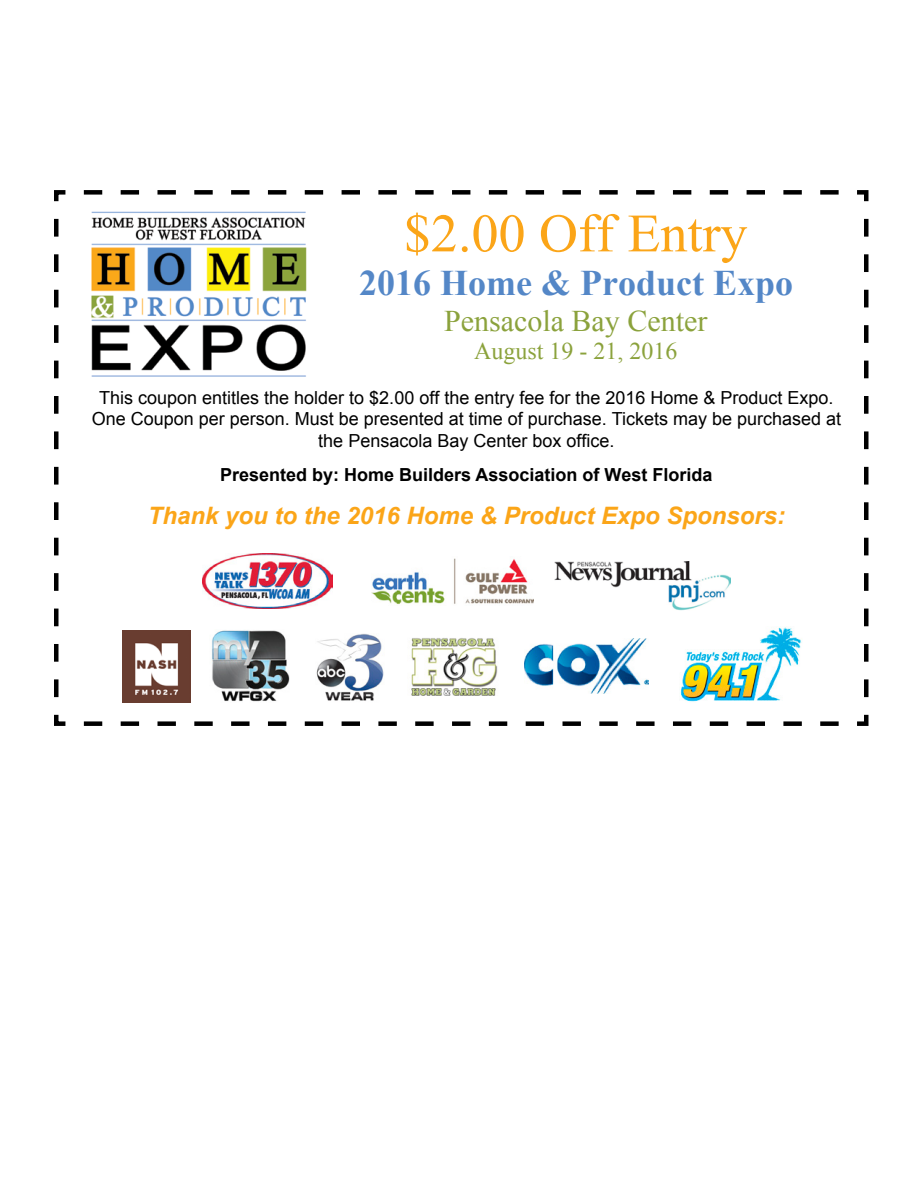
<style>
.page{position:relative;width:918px;height:1188px;background:#fff}
.page>*{position:absolute;margin:0;border:0;box-sizing:border-box;transform-origin:0 0}
.t1{font:54px "Times New Roman";color:#fba518}
.t2{font:700 36px "Times New Roman";color:#5487c7}
.t3{font:30px "Times New Roman";color:#8ba23c}
.t4{font:italic 700 24px "Arial";color:#fba518}
.t5{font:24px "Times New Roman";color:#8ba23c}
.t6{font:18px/21.6px "Arial";color:#000;text-align:center}
.t7{font:700 18px "Arial";color:#000}
</style>
<div class="page">
<svg style="left:54px;top:190px;width:815px;height:536px"></svg>
<img style="left:371px;top:557px;width:163px;height:49px">
<img style="left:407px;top:632px;width:96px;height:71px">
<img style="left:553px;top:562px;width:177px;height:53px">
<img style="left:525px;top:638px;width:123px;height:56px">
<img style="left:202px;top:554px;width:130px;height:54px">
<img style="left:86px;top:207px;width:224px;height:173px">
<img style="left:122px;top:631px;width:68px;height:72px">
<img style="left:680px;top:627px;width:123px;height:76px">
<img style="left:209px;top:629px;width:82px;height:74px">
<img style="left:316px;top:633px;width:68px;height:69px">
<p class="t1" style="left:404px;top:197px;width:345px">$2.00 Off Entry</p>
<p class="t2" style="left:359px;top:258px;width:435px">2016 Home &amp; Product Expo</p>
<p class="t3" style="left:444px;top:300px;width:265px">Pensacola Bay Center</p>
<p class="t5" style="left:474px;top:335px;width:205px">August 19 - 21, 2016</p>
<p class="t6" style="left:92px;top:387px;width:751px">This coupon entitles the holder to $2.00 off the entry fee for the 2016 Home &amp; Product Expo.<br>One Coupon per person. Must be presented at time of purchase. Tickets may be purchased at the Pensacola Bay Center box office.</p>
<p class="t7" style="left:220px;top:462px;width:494px">Presented by: Home Builders Association of West Florida</p>
<p class="t4" style="left:148px;top:500px;width:639px">Thank you to the 2016 Home &amp; Product Expo Sponsors:</p>
</div>
